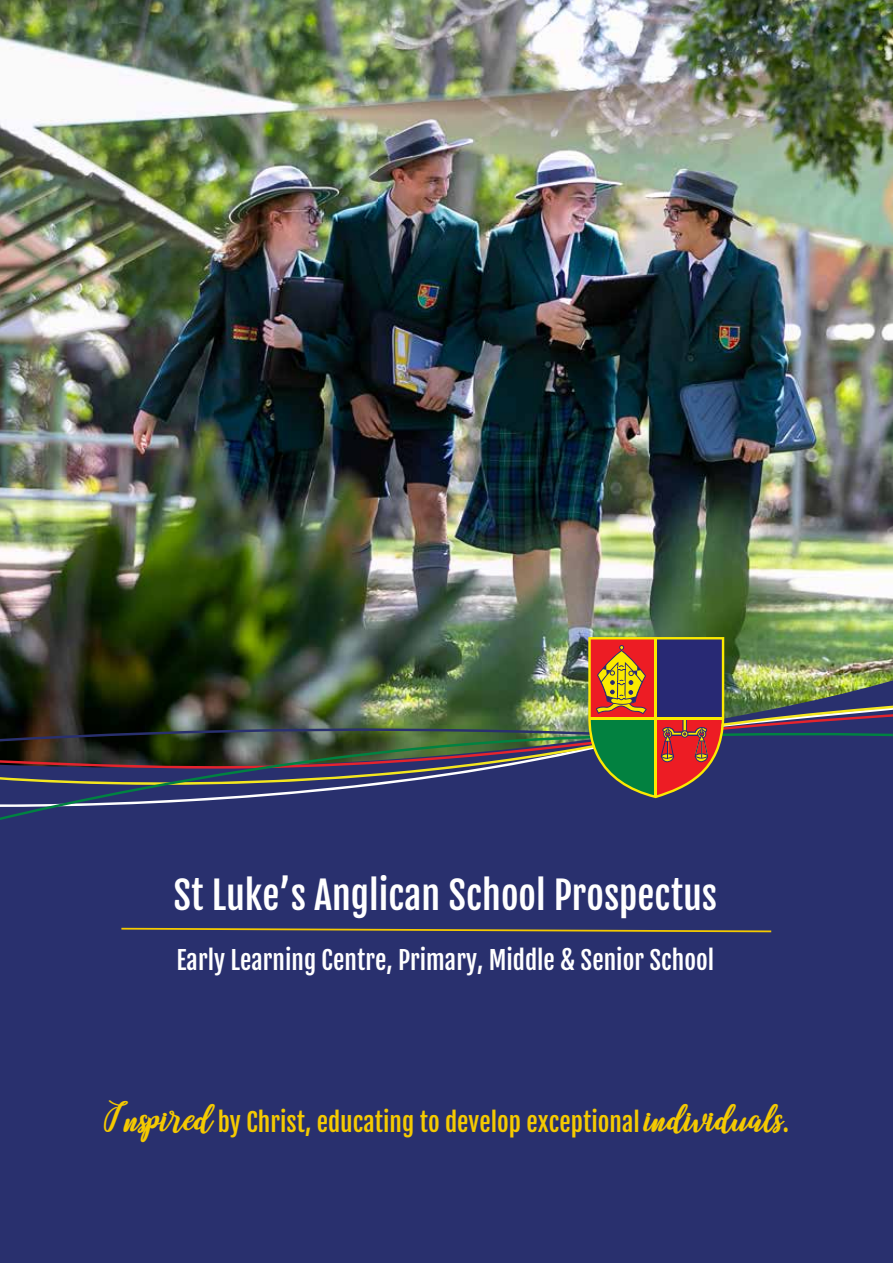
<style>
.page{position:relative;width:893px;height:1263px;background:#fff}
.page>*{position:absolute;margin:0;border:0;box-sizing:border-box;transform-origin:0 0}
.t1{font:37.8px "Fjalla One";color:#fff}
.t2{font:25.2px "Fjalla One";color:#f5ca01}
.t3{font:25.2px "Fjalla One";color:#fff}
.s1{font-family:"Belindascript script";font-size:36px}
</style>
<div class="page">
<div style="left:0;top:856px;width:893px;height:406px;background:#29306e"></div>
<img style="left:0;top:1px;width:893px;height:636px">
<div style="left:0;top:836px;width:893px;height:20px;background:#29306e"></div>
<div style="left:0;top:798px;width:893px;height:38px;background:#29306e"></div>
<img style="left:0;top:637px;width:893px;height:161px">
<svg style="left:121px;top:927px;width:651px;height:6px"></svg>
<h1 class="t1" style="left:174px;top:872px;width:545px">St Luke’s Anglican School Prospectus</h1>
<p class="t3" style="left:176px;top:945px;width:539px">Early Learning Centre, Primary, Middle &amp; Senior School</p>
<p class="t2" style="left:102px;top:1107px;width:689px"><span class="s1">Inspired</span> by Christ, educating to develop exceptional <span class="s1">individuals</span>.</p>
</div>
